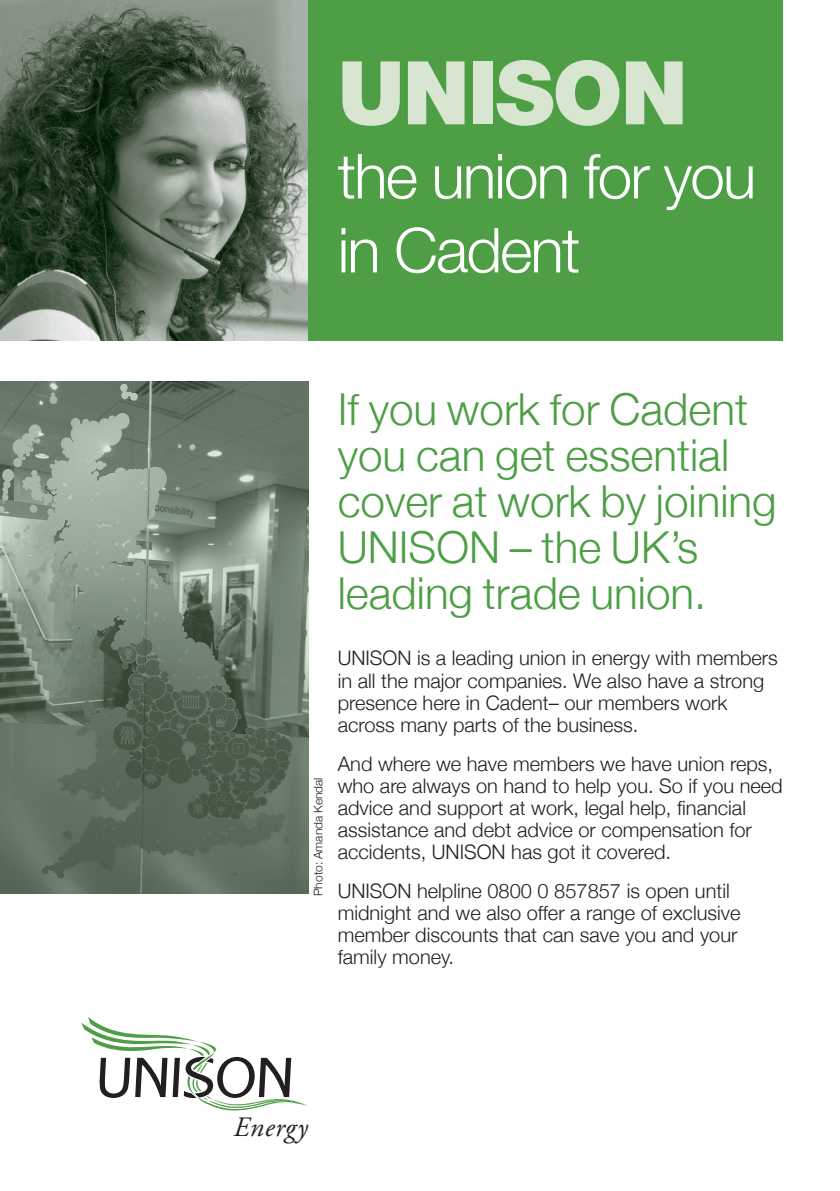
<style>
.page{position:relative;width:840px;height:1191px;background:#fff}
.page>*{position:absolute;margin:0;border:0;box-sizing:border-box;transform-origin:0 0}
.t1{font:900 88px "Helvetica Neue";letter-spacing:-.02em;color:#d8e5d0}
.t2{font:300 62px/74px "Helvetica Neue";letter-spacing:-.03em;color:#fff}
.t3{font:300 44px/46px "Helvetica Neue";color:#4d9e45}
.t4{font:italic 28px "Adobe Garamond Pro";letter-spacing:.025em;color:#231f20}
.t5{font:300 20px/22px "Helvetica Neue";color:#231f20}
.t6{font:300 12px "Helvetica Neue";color:#231f20}
</style>
<div class="page">
<svg style="left:81px;top:1017px;width:226px;height:94px"></svg>
<img style="left:0;top:0;width:308px;height:341px">
<div style="left:308px;top:0;width:474px;height:341px;background:#4d9e45"></div>
<svg style="left:0;top:382px;width:308px;height:511px;background:#6d7d6e"></svg>
<h1 class="t1" style="left:337px;top:40px;width:351px">UNISON</h1>
<h2 class="t2" style="left:337px;top:135px;width:420px">the union for you in Cadent</h2>
<p class="t6" style="left:308px;top:896px;width:120px;rotate:-90deg">Photo: Amanda Kendal</p>
<h3 class="t3" style="left:337px;top:383px;width:440px">If you work for Cadent you can get essential cover at work by joining<br>UNISON – the UK’s leading trade union.</h3>
<p class="t5" style="left:337px;top:646px;width:441px">UNISON is a leading union in energy with members in all the major companies. We also have a strong presence here in Cadent– our members work across many parts of the business.</p>
<p class="t5" style="left:337px;top:751px;width:446px">And where we have members we have union reps, who are always on hand to help you. So if you need advice and support at work, legal help, financial assistance and debt advice or compensation for accidents, UNISON has got it covered.</p>
<p class="t5" style="left:337px;top:878px;width:404px">UNISON helpline 0800 0 857857 is open until midnight and we also offer a range of exclusive member discounts that can save you and your family money.</p>
<h3 class="t4" style="left:233px;top:1110px;width:76px">Energy</h3>
</div>
